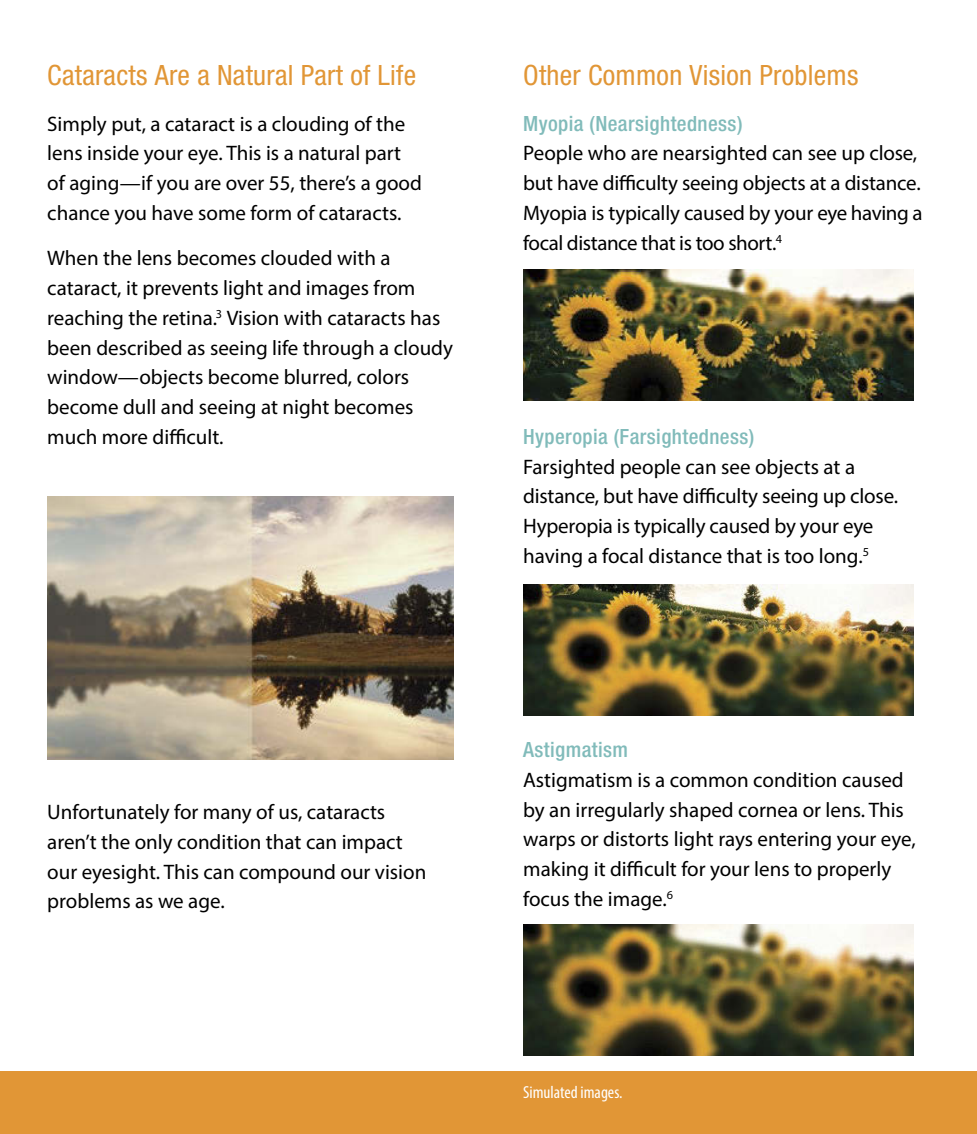
<style>
.page{position:relative;width:977px;height:1134px;background:#fff}
.page>*{position:absolute;margin:0;border:0;box-sizing:border-box;transform-origin:0 0}
.t1{font:condensed 28px "Helvetica Neue";letter-spacing:.01em;color:#e19636}
.t2{font:21px/29.8px "Myriad Pro";color:#000}
.t3{font:500 condensed 21px "Helvetica Neue";letter-spacing:.02em;color:#81bbba}
.t4{font:condensed 17.5px "Myriad Pro";color:#fff}
</style>
<div class="page">
<img style="left:47px;top:496px;width:407px;height:263px">
<img style="left:523px;top:270px;width:391px;height:131px">
<img style="left:523px;top:585px;width:391px;height:131px">
<img style="left:523px;top:925px;width:391px;height:131px">
<div style="left:0;top:1071px;width:976px;height:63px;background:#e19636"></div>
<h1 class="t1" style="left:47px;top:59px;width:370px">Cataracts Are a Natural Part of Life</h1>
<p class="t2" style="left:47px;top:108px;width:376px">Simply put, a cataract is a clouding of the lens inside your eye. This is a natural part of aging—if you are over 55, there’s a good chance you have some form of cataracts.</p>
<p class="t2" style="left:47px;top:243px;width:407px">When the lens becomes clouded with a cataract, it prevents light and images from reaching the retina.<sup>3</sup> Vision with cataracts has been described as seeing life through a cloudy window—objects become blurred, colors become dull and seeing at night becomes much more difficult.</p>
<p class="t2" style="left:47px;top:797px;width:380px">Unfortunately for many of us, cataracts aren’t the only condition that can impact our eyesight. This can compound our vision problems as we age.</p>
<h1 class="t1" style="left:523px;top:59px;width:337px">Other Common Vision Problems</h1>
<p class="t3" style="left:523px;top:111px;width:221px">Myopia (Nearsightedness)</p>
<p class="t2" style="left:523px;top:138px;width:401px">People who are nearsighted can see up close, but have difficulty seeing objects at a distance.<br>Myopia is typically caused by your eye having a focal distance that is too short.<sup>4</sup></p>
<p class="t3" style="left:523px;top:424px;width:232px">Hyperopia (Farsightedness)</p>
<p class="t2" style="left:523px;top:451px;width:376px">Farsighted people can see objects at a distance, but have difficulty seeing up close.<br>Hyperopia is typically caused by your eye having a focal distance that is too long.<sup>5</sup></p>
<p class="t3" style="left:523px;top:737px;width:106px">Astigmatism</p>
<p class="t2" style="left:523px;top:765px;width:394px">Astigmatism is a common condition caused by an irregularly shaped cornea or lens. This warps or distorts light rays entering your eye, making it difficult for your lens to properly focus the image.<sup>6</sup></p>
<p class="t4" style="left:523px;top:1082px;width:101px">Simulated images.</p>
</div>
